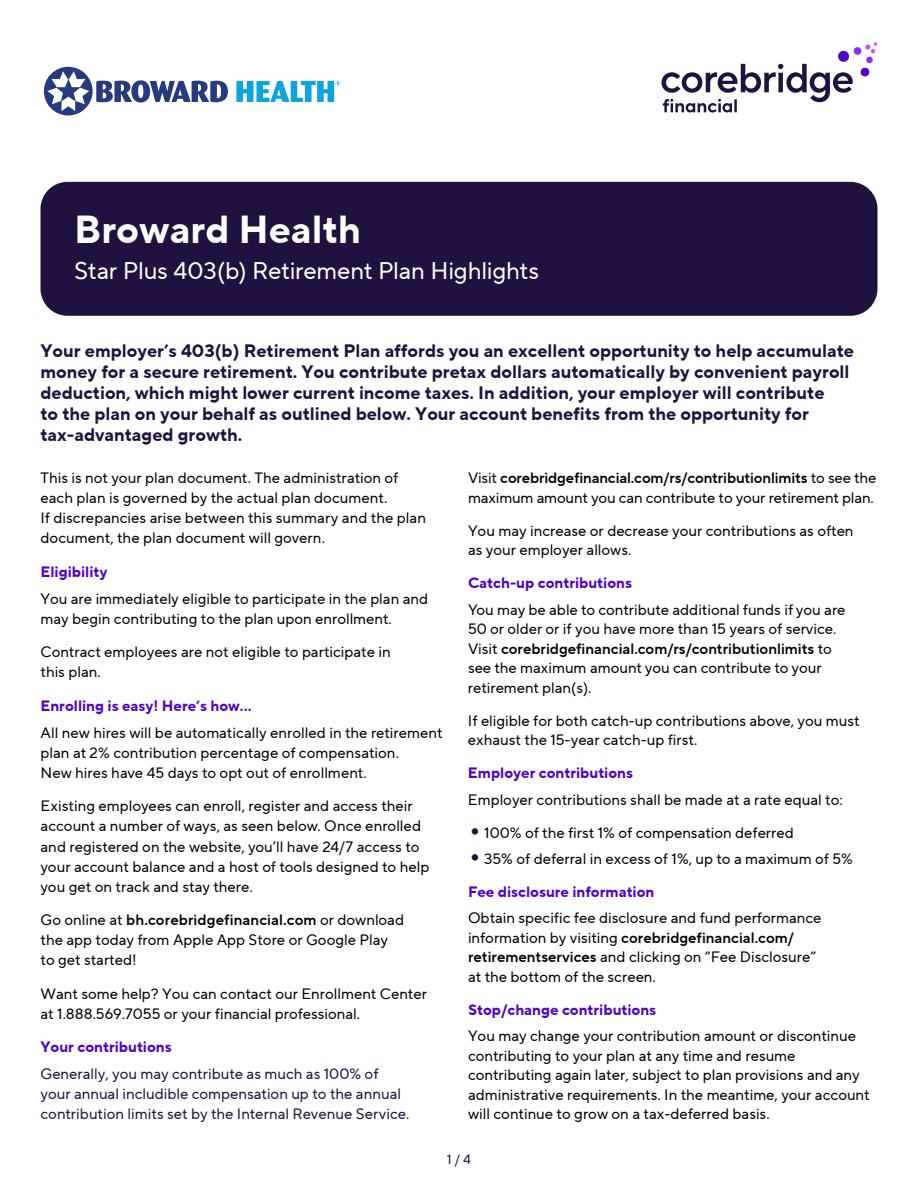
<style>
.page{position:relative;width:918px;height:1188px;background:#fff}
.page>*{position:absolute;margin:0;border:0;box-sizing:border-box;transform-origin:0 0}
.t1{font:700 39px "Lymkvy TT Norms Pro";color:#fff}
.t2{font:24px "Cnbtkx TT Norms Pro";letter-spacing:-.01em;color:#fff}
.t3{font:700 18px/21px "Lymkvy TT Norms Pro";color:#20113e}
.t4{font:700 18px "Tnsclm TT Norms Pro";color:#20113e}
.t5{font:15px/20.1px "Cnbtkx TT Norms Pro";color:#000}
.t6{font:15px/20.1px "Dhrlrg TT Norms Pro";color:#000}
.t7{font:15px "Gycqdv TT Norms Pro Dm Bd";color:#000}
.t8{font:700 15px "Lymkvy TT Norms Pro";color:#4f00ca}
.t9{font:15px/20.1px "Cnbtkx TT Norms Pro";color:#20113e}
.t10{font:13.5px "Cnbtkx TT Norms Pro";color:#20113e}
.s1{font-family:"Cnbtkx TT Norms Pro"}
.s2{font-family:"Dhrlrg TT Norms Pro"}
.s3{font-size:31.5px;color:#20113e}
.s4{font-family:"Cnbtkx TT Norms Pro";font-size:31.5px;color:#20113e}
.s5{font-family:"Gycqdv TT Norms Pro Dm Bd"}
</style>
<div class="page">
<svg style="left:662px;top:42px;width:216px;height:71px"></svg>
<div style="left:860px;top:68px;width:9px;height:9px;background:#4f00ca;border-radius:50%"></div>
<svg style="left:96px;top:80px;width:132px;height:23px"></svg>
<svg style="left:236px;top:81px;width:104px;height:21px"></svg>
<div style="left:44px;top:67px;width:49px;height:48px;background:#263a80;border-radius:50%"></div>
<svg style="left:47px;top:71px;width:42px;height:40px"></svg>
<div style="left:40px;top:182px;width:838px;height:134px;background:#20113e;border-radius:27px"></div>
<h1 class="t1" style="left:74px;top:200px;width:288px">Broward Health</h1>
<h2 class="t2" style="left:74px;top:253px;width:466px">Star Plus 403(b) Retirement Plan Highlights</h2>
<p class="t3" style="left:40px;top:340px;width:815px">Your employer’s 403(b) Retirement Plan affords you an excellent opportunity to help accumulate</p>
<p class="t4" style="left:40px;top:358px;width:811px">money for a secure retirement. You contribute pretax dollars automatically by convenient payroll</p>
<p class="t3" style="left:40px;top:382px;width:786px">deduction, which might lower current income taxes. In addition, your employer will contribute to the plan on your behalf as outlined below. Your account benefits from the opportunity for</p>
<p class="t4" style="left:40px;top:421px;width:203px">tax-advantaged growth.</p>
<p class="t5" style="left:40px;top:468px;width:359px">This is not your plan document. The administration of each plan is governed by the actual plan document.</p>
<p class="t6" style="left:40px;top:508px;width:387px">If discrepancies arise between this summary and the plan document, the plan document will govern.</p>
<p class="t8" style="left:40px;top:561px;width:68px">Eligibility</p>
<p class="t5" style="left:40px;top:588px;width:389px">You are immediately eligible to participate in the plan and may begin contributing to the plan upon enrollment.</p>
<p class="t5" style="left:40px;top:642px;width:352px">Contract employees are not eligible to participate in this plan.</p>
<p class="t8" style="left:40px;top:695px;width:213px">Enrolling is easy! Here’s how…</p>
<p class="t6" style="left:40px;top:722px;width:404px">All new hires will be automatically enrolled in the retirement</p>
<p class="t5" style="left:40px;top:742px;width:360px">plan at 2% contribution percentage of compensation.</p>
<p class="t6" style="left:40px;top:762px;width:328px">New hires have 45 days to opt out of enrollment.</p>
<p class="t5" style="left:40px;top:796px;width:374px">Existing employees can enroll, register and access their</p>
<p class="t6" style="left:40px;top:816px;width:382px">account a number of ways, as seen below. Once enrolled and registered on the website, you’ll have 24/7 access to</p>
<p class="t5" style="left:40px;top:856px;width:390px">your account balance and a host of tools designed to help you get on track and stay there.</p>
<p class="t7" style="left:40px;top:909px;width:365px"><span class="s1">Go online at</span> bh.corebridgefinancial.com <span class="s2">or download</span></p>
<p class="t5" style="left:40px;top:930px;width:349px">the app today from Apple App Store or Google Play to get started!</p>
<p class="t5" style="left:40px;top:983px;width:388px">Want some help? You can contact our Enrollment Center</p>
<p class="t6" style="left:40px;top:1004px;width:321px">at 1.888.569.7055 or your financial professional.</p>
<p class="t8" style="left:40px;top:1036px;width:133px">Your contributions</p>
<p class="t9" style="left:40px;top:1064px;width:371px">Generally, you may contribute as much as 100% of your annual includible compensation up to the annual contribution limits set by the Internal Revenue Service.</p>
<p class="t7" style="left:468px;top:467px;width:410px"><span class="s1">Visit</span> corebridgefinancial.com/rs/contributionlimits <span class="s1">to see the</span></p>
<p class="t5" style="left:468px;top:487px;width:407px">maximum amount you can contribute to your retirement plan.</p>
<p class="t5" style="left:468px;top:520px;width:387px">You may increase or decrease your contributions as often</p>
<p class="t6" style="left:468px;top:540px;width:165px">as your employer allows.</p>
<p class="t8" style="left:468px;top:572px;width:166px">Catch-up contributions</p>
<p class="t5" style="left:468px;top:599px;width:379px">You may be able to contribute additional funds if you are</p>
<p class="t6" style="left:468px;top:619px;width:370px">50 or older or if you have more than 15 years of service.</p>
<p class="t7" style="left:468px;top:637px;width:365px"><span class="s2">Visit</span> corebridgefinancial.com/rs/contributionlimits <span class="s1">to</span></p>
<p class="t5" style="left:468px;top:658px;width:355px;line-height:19.5px">see the maximum amount you can contribute to your retirement plan(s).</p>
<p class="t5" style="left:468px;top:710px;width:393px">If eligible for both catch-up contributions above, you must</p>
<p class="t6" style="left:468px;top:730px;width:231px">exhaust the 15-year catch-up first.</p>
<p class="t8" style="left:468px;top:762px;width:167px">Employer contributions</p>
<p class="t5" style="left:468px;top:789px;width:376px">Employer contributions shall be made at a rate equal to:</p>
<p class="t5" style="left:468px;top:822px;width:327px"><span class="s3">•</span> 100% of the first 1% of compensation deferred</p>
<p class="t6" style="left:468px;top:849px;width:386px"><span class="s4">•</span> 35% of deferral in excess of 1%, up to a maximum of 5%</p>
<p class="t8" style="left:468px;top:881px;width:188px">Fee disclosure information</p>
<p class="t6" style="left:468px;top:908px;width:355px">Obtain specific fee disclosure and fund performance</p>
<p class="t7" style="left:468px;top:927px;width:327px"><span class="s1">information by visiting</span> corebridgefinancial.com/</p>
<p class="t5" style="left:468px;top:947px;width:350px;line-height:19.5px"><span class="s5">retirementservices</span> and clicking on “Fee Disclosure” at the bottom of the screen.</p>
<p class="t8" style="left:468px;top:999px;width:190px">Stop/change contributions</p>
<p class="t5" style="left:468px;top:1026px;width:403px;line-height:19.5px">You may change your contribution amount or discontinue contributing to your plan at any time and resume contributing again later, subject to plan provisions and any administrative requirements. In the meantime, your account</p>
<p class="t6" style="left:468px;top:1104px;width:303px">will continue to grow on a tax-deferred basis.</p>
<p class="t10" style="left:447px;top:1149px;width:26px">1 / 4</p>
</div>
